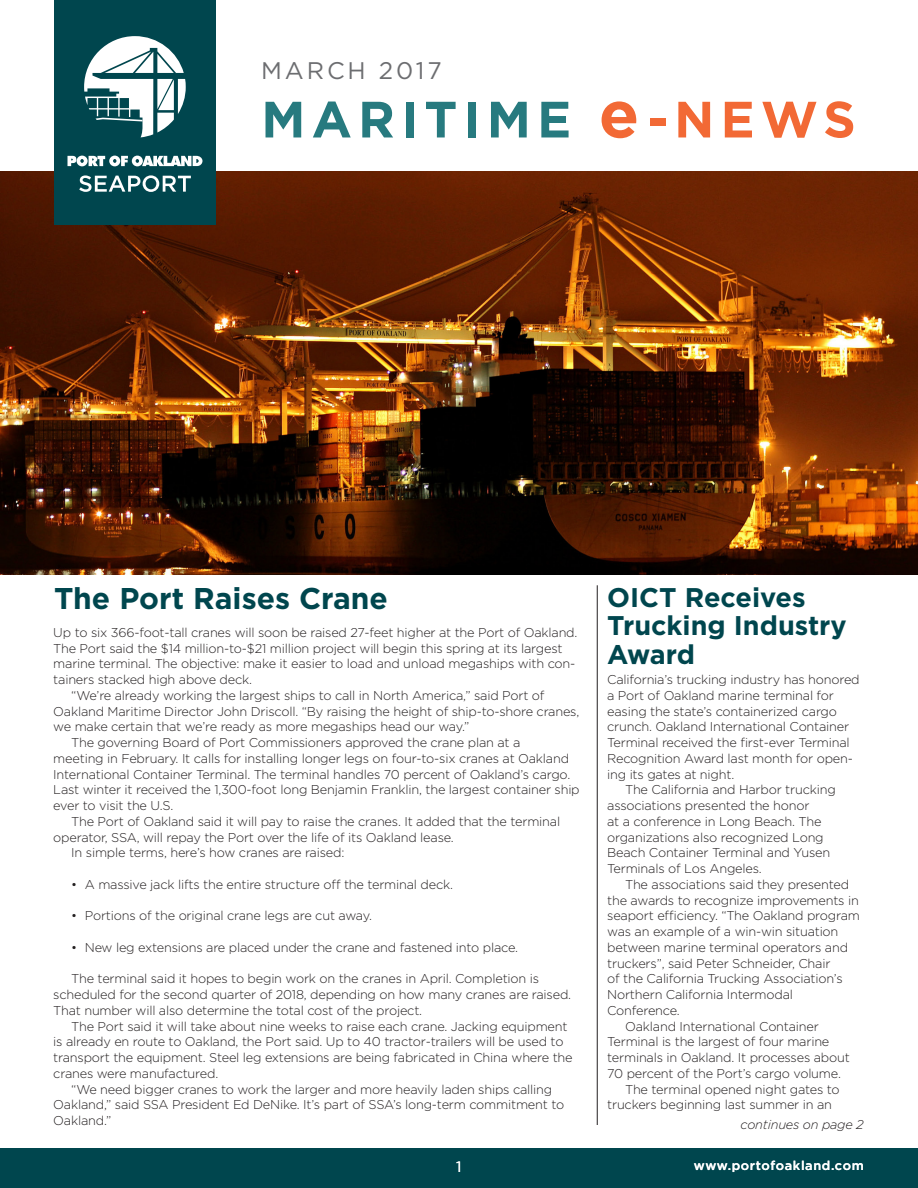
<style>
.page{position:relative;width:918px;height:1188px;background:#fff}
.page>*{position:absolute;margin:0;border:0;box-sizing:border-box;transform-origin:0 0}
.t1{font:700 51px "Gotham";letter-spacing:.12em;color:#277a7f}
.Major_Headline{font:700 30px "Gotham";color:#00464e}
.scondary_Headline{font:700 27px/28.5px "Gotham";color:#00464e}
.t2{font:24px "Gotham";letter-spacing:.12em;color:#6c6d70}
.t3{font:15px "Gotham";color:#fff}
.Story_Paragraph{font:300 12.75px/15.8px "Gotham";letter-spacing:-.015em;color:#231f20}
.Story_Lead_Paragraph{font:300 12.75px/15.8px "Gotham";letter-spacing:-.015em;color:#231f20}
.t4{font:500 12.75px "Gotham";letter-spacing:.05em;color:#fff}
.Jumps_from{font:italic 300 12.75px "Gotham";letter-spacing:-.015em;color:#231f20}
.s1{font-size:66px;color:#f26935}
.s2{color:#f26935}
</style>
<div class="page">
<div style="left:0;top:1148px;width:918px;height:40px;background:#00464e"></div>
<img style="left:0;top:171px;width:918px;height:403px">
<hr style="left:597px;top:585px;width:1px;height:540px;background:#231f20">
<div style="left:54px;top:0;width:162px;height:225px;background:#00464e"></div>
<svg style="left:68px;top:156px;width:134px;height:10px"></svg>
<svg style="left:79px;top:175px;width:112px;height:17px"></svg>
<svg style="left:84px;top:36px;width:102px;height:101px"></svg>
<p class="t2" style="left:261px;top:55px;width:182px">MARCH 2017</p>
<p class="t1" style="left:261px;top:86px;width:596px">MARITIME <span class="s1">e</span><span class="s2">-NEWS</span></p>
<p class="Major_Headline" style="left:54px;top:579px;width:335px">The Port Raises Crane</p>
<p class="Story_Lead_Paragraph" style="left:53px;top:624px;width:526px">Up to six 366-foot-tall cranes will soon be raised 27-feet higher at the Port of Oakland.<br>The Port said the $14 million-to-$21 million project will begin this spring at its largest marine terminal. The objective: make it easier to load and unload megaships with con&shy;tainers stacked high above deck.</p>
<p class="Story_Paragraph" style="left:53px;top:687px;width:528px;text-indent:18px">“We’re already working the largest ships to call in North America,” said Port of<br>Oakland Maritime Director John Driscoll. “By raising the height of ship-to-shore cranes, we make certain that we’re ready as more megaships head our way.”</p>
<p class="Story_Paragraph" style="left:53px;top:734px;width:528px;text-indent:18px">The governing Board of Port Commissioners approved the crane plan at a<br>meeting in February. It calls for installing longer legs on four-to-six cranes at Oakland International Container Terminal. The terminal handles 70 percent of Oakland’s cargo.<br>Last winter it received the 1,300-foot long Benjamin Franklin, the largest container ship ever to visit the U.S.</p>
<p class="Story_Paragraph" style="left:53px;top:813px;width:508px;text-indent:18px">The Port of Oakland said it will pay to raise the cranes. It added that the terminal operator, SSA, will repay the Port over the life of its Oakland lease.</p>
<p class="Story_Paragraph" style="left:71px;top:845px;width:275px">In simple terms, here’s how cranes are raised:</p>
<p class="Story_Paragraph" style="left:71px;top:876px;width:383px">• A massive jack lifts the entire structure off the terminal deck.</p>
<p class="Story_Paragraph" style="left:71px;top:908px;width:302px">• Portions of the original crane legs are cut away.</p>
<p class="Story_Paragraph" style="left:71px;top:939px;width:448px">• New leg extensions are placed under the crane and fastened into place.</p>
<p class="Story_Paragraph" style="left:53px;top:971px;width:519px;text-indent:18px">The terminal said it hopes to begin work on the cranes in April. Completion is scheduled for the second quarter of 2018, depending on how many cranes are raised.<br>That number will also determine the total cost of the project.</p>
<p class="Story_Paragraph" style="left:53px;top:1018px;width:521px;text-indent:18px">The Port said it will take about nine weeks to raise each crane. Jacking equipment is already en route to Oakland, the Port said. Up to 40 tractor-trailers will be used to transport the equipment. Steel leg extensions are being fabricated in China where the cranes were manufactured.</p>
<p class="Story_Paragraph" style="left:53px;top:1081px;width:512px;text-indent:18px">“We need bigger cranes to work the larger and more heavily laden ships calling<br>Oakland,” said SSA President Ed DeNike. It’s part of SSA’s long-term commitment to<br>Oakland.”</p>
<p class="scondary_Headline" style="left:607px;top:583px;width:241px">OICT Receives<br>Trucking Industry<br>Award</p>
<p class="Story_Lead_Paragraph" style="left:607px;top:671px;width:254px">California’s trucking industry has honored a Port of Oakland marine terminal for easing the state’s containerized cargo crunch. Oakland International Container Terminal received the first-ever Terminal Recognition Award last month for open&shy;ing its gates at night.</p>
<p class="Story_Paragraph" style="left:607px;top:782px;width:230px;text-indent:18px">The California and Harbor trucking associations presented the honor<br>at a conference in Long Beach. The organizations also recognized Long Beach Container Terminal and Yusen Terminals of Los Angeles.</p>
<p class="Story_Paragraph" style="left:607px;top:876px;width:254px;text-indent:18px">The associations said they presented the awards to recognize improvements in seaport efficiency. “The Oakland program was an example of a win-win situation between marine terminal operators and truckers”, said Peter Schneider, Chair<br>of the California Trucking Association’s Northern California Intermodal Conference.</p>
<p class="Story_Paragraph" style="left:607px;top:1018px;width:244px;text-indent:18px">Oakland International Container Terminal is the largest of four marine terminals in Oakland. It processes about 70 percent of the Port’s cargo volume.</p>
<p class="Story_Paragraph" style="left:607px;top:1081px;width:234px;text-indent:18px">The terminal opened night gates to truckers beginning last summer in an</p>
<p class="Jumps_from" style="left:741px;top:1117px;width:125px">continues on page 2</p>
<p class="t3" style="left:456px;top:1157px;width:7px">1</p>
<p class="t4" style="left:694px;top:1157px;width:171px">www.portofoakland.com</p>
</div>
